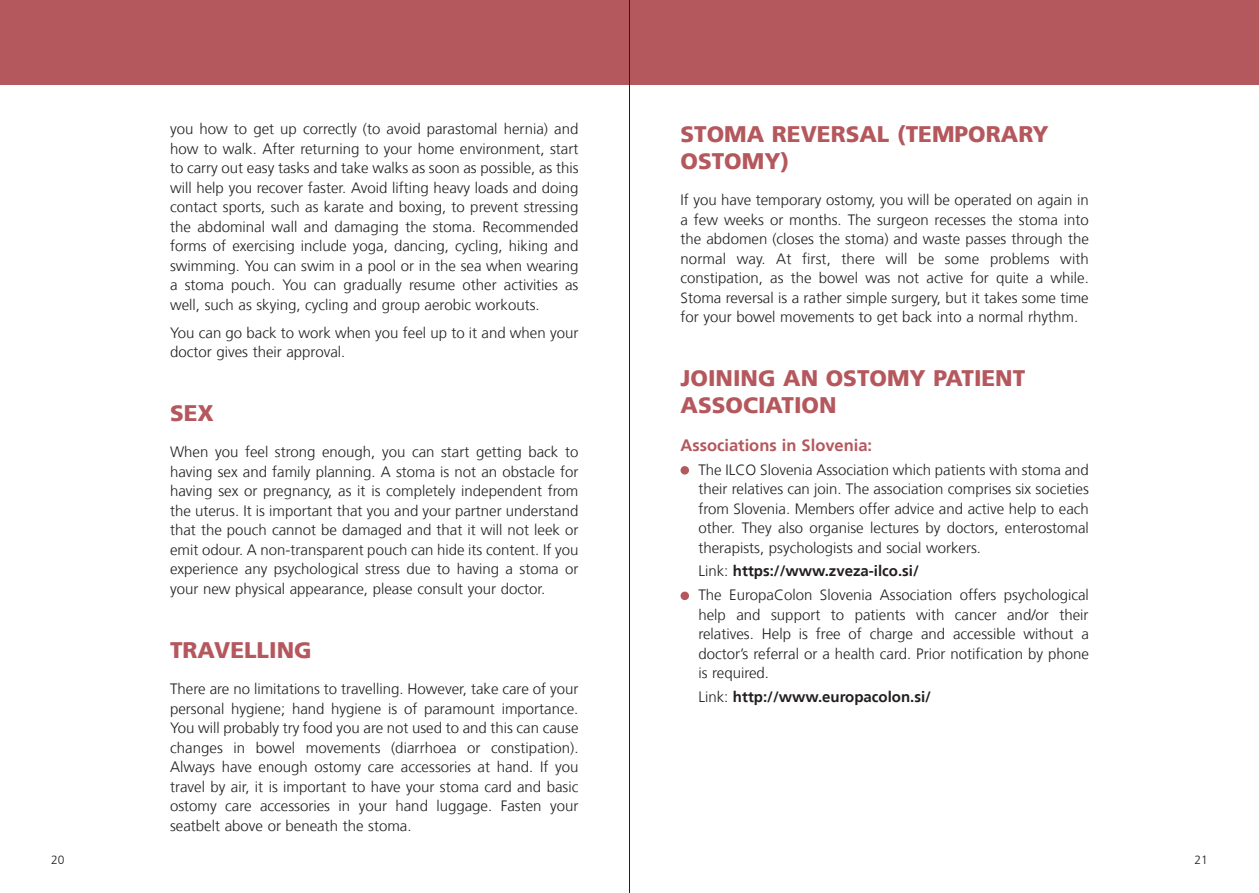
<style>
.page{position:relative;width:1259px;height:893px;background:#fff}
.page>*{position:absolute;margin:0;border:0;box-sizing:border-box;transform-origin:0 0}
.t1{font:900 22.5px/27px "Frutiger";color:#b5585d}
.t2{font:700 16.5px "Frutiger CE";color:#b5585d}
.t3{font:300 15px/19.5px "Frutiger";color:#231f20;text-align:justify}
.t4{font:700 15px "Frutiger CE";color:#231f20}
.t5{font:300 12px "Frutiger";color:#231f20}
.s1{font-family:"Frutiger";font-weight:300}
</style>
<div class="page">
<div style="left:0;top:0;width:1259px;height:85px;background:#b5585d"></div>
<div style="left:680px;top:466px;width:9px;height:9px;background:#b5585d;border-radius:50%"></div>
<div style="left:680px;top:592px;width:9px;height:8px;background:#b5585d;border-radius:50%"></div>
<hr style="left:629px;top:0;width:1px;height:893px;background:#231f20">
<p class="t3" style="left:170px;top:119px;width:410px">you how to get up correctly (to avoid parastomal hernia) and how to walk. After returning to your home environment, start to carry out easy tasks and take walks as soon as possible, as this will help you recover faster. Avoid lifting heavy loads and doing contact sports, such as karate and boxing, to prevent stressing the abdominal wall and damaging the stoma. Recommended forms of exercising include yoga, dancing, cycling, hiking and swimming. You can swim in a pool or in the sea when wearing a stoma pouch. You can gradually resume other activities as well, such as skying, cycling and group aerobic workouts.</p>
<p class="t3" style="left:170px;top:323px;width:410px">You can go back to work when you feel up to it and when your doctor gives their approval.</p>
<h1 class="t1" style="left:170px;top:400px;width:45px">SEX</h1>
<p class="t3" style="left:170px;top:442px;width:410px">When you feel strong enough, you can start getting back to having sex and family planning. A stoma is not an obstacle for having sex or pregnancy, as it is completely independent from the uterus. It is important that you and your partner understand that the pouch cannot be damaged and that it will not leek or emit odour. A non-transparent pouch can hide its content. If you experience any psychological stress due to having a stoma or your new physical appearance, please consult your doctor.</p>
<h1 class="t1" style="left:170px;top:636px;width:143px">TRAVELLING</h1>
<p class="t3" style="left:170px;top:679px;width:410px">There are no limitations to travelling. However, take care of your personal hygiene; hand hygiene is of paramount importance.<br>You will probably try food you are not used to and this can cause changes in bowel movements (diarrhoea or constipation).<br>Always have enough ostomy care accessories at hand. If you travel by air, it is important to have your stoma card and basic ostomy care accessories in your hand luggage. Fasten your seatbelt above or beneath the stoma.</p>
<h1 class="t1" style="left:680px;top:120px;width:370px">STOMA REVERSAL (TEMPORARY<br>OSTOMY)</h1>
<p class="t3" style="left:680px;top:190px;width:410px">If you have temporary ostomy, you will be operated on again in a few weeks or months. The surgeon recesses the stoma into the abdomen (closes the stoma) and waste passes through the normal way. At first, there will be some problems with constipation, as the bowel was not active for quite a while.<br>Stoma reversal is a rather simple surgery, but it takes some time for your bowel movements to get back into a normal rhythm.</p>
<h1 class="t1" style="left:680px;top:364px;width:346px">JOINING AN OSTOMY PATIENT<br>ASSOCIATION</h1>
<p class="t2" style="left:680px;top:435px;width:193px">Associations in Slovenia:</p>
<p class="t3" style="left:698px;top:459px;width:392px">The ILCO Slovenia Association which patients with stoma and their relatives can join. The association comprises six societies from Slovenia. Members offer advice and active help to each other. They also organise lectures by doctors, enterostomal therapists, psychologists and social workers.</p>
<p class="t4" style="left:698px;top:562px;width:222px"><span class="s1">Link:</span> https://www.zveza-ilco.si/</p>
<p class="t3" style="left:698px;top:585px;width:392px">The EuropaColon Slovenia Association offers psychological help and support to patients with cancer and/or their relatives. Help is free of charge and accessible without a doctor’s referral or a health card. Prior notification by phone is required.</p>
<p class="t4" style="left:698px;top:688px;width:234px"><span class="s1">Link:</span> http://www.europacolon.si/</p>
<p class="t5" style="left:51px;top:853px;width:15px">20</p>
<p class="t5" style="left:1194px;top:853px;width:15px">21</p>
</div>
